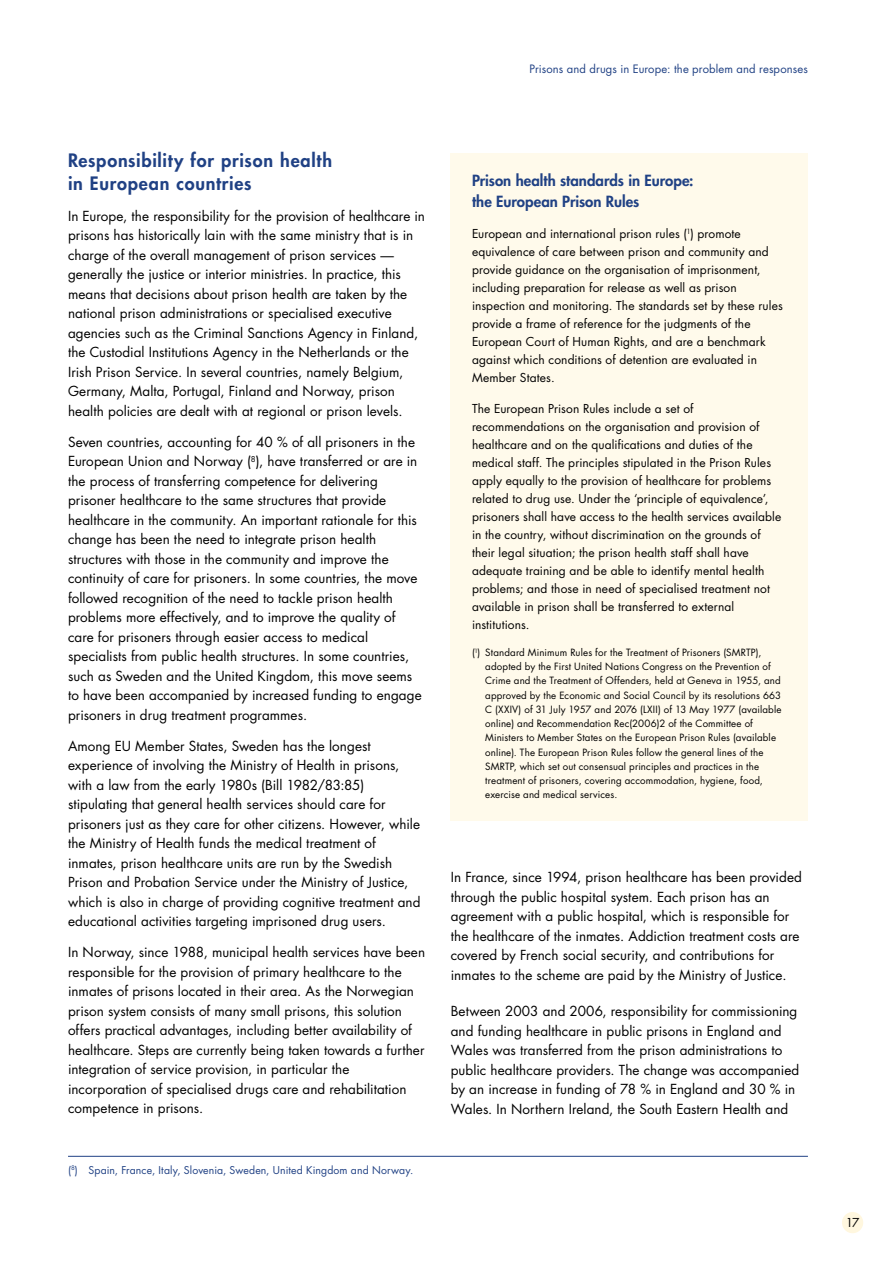
<style>
.page{position:relative;width:893px;height:1263px;background:#fff}
.page>*{position:absolute;margin:0;border:0;box-sizing:border-box;transform-origin:0 0}
._02-Titulo_02{font:800 18px/22.5px "Futura";letter-spacing:.04em;color:#204184}
._07-Titulo_caja_amar{font:800 15px/21px "Futura";color:#204184}
._04-Texto_general{font:13.5px/19.5px "Futura";letter-spacing:.005em;color:#000}
._08-Texto_caja_amari{font:12px/18px "Futura";letter-spacing:.01em;color:#000}
.t1{font:11.25px "Futura";letter-spacing:.01em;color:#204184}
._05-Notas{font:10.5px "Futura";letter-spacing:.015em;color:#204184}
._08-Texto_caja_amari-2{font:9.75px/14.2px "Futura";letter-spacing:.015em;color:#000}
</style>
<div class="page">
<div style="left:842px;top:1212px;width:21px;height:21px;background:#fff7df;border-radius:50%"></div>
<hr style="left:68px;top:1156px;width:740px;height:1px;background:#204184">
<div style="left:451px;top:153px;width:357px;height:668px;background:#fffaeb"></div>
<p class="t1" style="left:529px;top:61px;width:280px">Prisons and drugs in Europe: the problem and responses</p>
<p class="_02-Titulo_02" style="left:68px;top:149px;width:266px">Responsibility for prison health in European countries</p>
<p class="_04-Texto_general" style="left:68px;top:206px;width:359px">In Europe, the responsibility for the provision of healthcare in prisons has historically lain with the same ministry that is in charge of the overall management of prison services — generally the justice or interior ministries. In practice, this means that decisions about prison health are taken by the national prison administrations or specialised executive agencies such as the Criminal Sanctions Agency in Finland, the Custodial Institutions Agency in the Netherlands or the Irish Prison Service. In several countries, namely Belgium, Germany, Malta, Portugal, Finland and Norway, prison health policies are dealt with at regional or prison levels.</p>
<p class="_04-Texto_general" style="left:68px;top:432px;width:355px">Seven countries, accounting for 40 % of all prisoners in the European Union and Norway (<sup>8</sup>), have transferred or are in the process of transferring competence for delivering prisoner healthcare to the same structures that provide healthcare in the community. An important rationale for this change has been the need to integrate prison health structures with those in the community and improve the continuity of care for prisoners. In some countries, the move followed recognition of the need to tackle prison health problems more effectively, and to improve the quality of care for prisoners through easier access to medical specialists from public health structures. In some countries, such as Sweden and the United Kingdom, this move seems to have been accompanied by increased funding to engage prisoners in drug treatment programmes.</p>
<p class="_04-Texto_general" style="left:68px;top:736px;width:354px">Among EU Member States, Sweden has the longest experience of involving the Ministry of Health in prisons, with a law from the early 1980s (Bill 1982/83:85) stipulating that general health services should care for prisoners just as they care for other citizens. However, while the Ministry of Health funds the medical treatment of inmates, prison healthcare units are run by the Swedish Prison and Probation Service under the Ministry of Justice, which is also in charge of providing cognitive treatment and educational activities targeting imprisoned drug users.</p>
<p class="_04-Texto_general" style="left:68px;top:942px;width:359px">In Norway, since 1988, municipal health services have been responsible for the provision of primary healthcare to the inmates of prisons located in their area. As the Norwegian prison system consists of many small prisons, this solution offers practical advantages, including better availability of healthcare. Steps are currently being taken towards a further integration of service provision, in particular the incorporation of specialised drugs care and rehabilitation competence in prisons.</p>
<p class="_05-Notas" style="left:68px;top:1162px;width:347px">(<sup>8</sup>) Spain, France, Italy, Slovenia, Sweden, United Kingdom and Norway.</p>
<p class="_07-Titulo_caja_amar" style="left:472px;top:170px;width:223px">Prison health standards in Europe: the European Prison Rules</p>
<p class="_08-Texto_caja_amari" style="left:472px;top:224px;width:312px">European and international prison rules (<sup>1</sup>) promote equivalence of care between prison and community and provide guidance on the organisation of imprisonment, including preparation for release as well as prison inspection and monitoring. The standards set by these rules provide a frame of reference for the judgments of the European Court of Human Rights, and are a benchmark against which conditions of detention are evaluated in Member States.</p>
<p class="_08-Texto_caja_amari" style="left:472px;top:399px;width:311px">The European Prison Rules include a set of recommendations on the organisation and provision of healthcare and on the qualifications and duties of the medical staff. The principles stipulated in the Prison Rules apply equally to the provision of healthcare for problems related to drug use. Under the ‘principle of equivalence’, prisoners shall have access to the health services available in the country, without discrimination on the grounds of their legal situation; the prison health staff shall have adequate training and be able to identify mental health problems; and those in need of specialised treatment not available in prison shall be transferred to external institutions.</p>
<p class="_08-Texto_caja_amari-2" style="left:485px;top:645px;width:298px;text-indent:-13px">(<sup>1</sup>) Standard Minimum Rules for the Treatment of Prisoners (SMRTP), adopted by the First United Nations Congress on the Prevention of Crime and the Treatment of Offenders, held at Geneva in 1955, and approved by the Economic and Social Council by its resolutions 663<br>C (XXIV) of 31 July 1957 and 2076 (LXII) of 13 May 1977 (available online) and Recommendation Rec(2006)2 of the Committee of Ministers to Member States on the European Prison Rules (available online). The European Prison Rules follow the general lines of the SMRTP, which set out consensual principles and practices in the treatment of prisoners, covering accommodation, hygiene, food, exercise and medical services.</p>
<p class="_04-Texto_general" style="left:451px;top:867px;width:353px">In France, since 1994, prison healthcare has been provided through the public hospital system. Each prison has an agreement with a public hospital, which is responsible for the healthcare of the inmates. Addiction treatment costs are covered by French social security, and contributions for inmates to the scheme are paid by the Ministry of Justice.</p>
<p class="_04-Texto_general" style="left:451px;top:1001px;width:350px">Between 2003 and 2006, responsibility for commissioning and funding healthcare in public prisons in England and Wales was transferred from the prison administrations to public healthcare providers. The change was accompanied by an increase in funding of 78 % in England and 30 % in Wales. In Northern Ireland, the South Eastern Health and</p>
<p class="_08-Texto_caja_amari" style="left:846px;top:1214px;width:15px">17</p>
</div>
